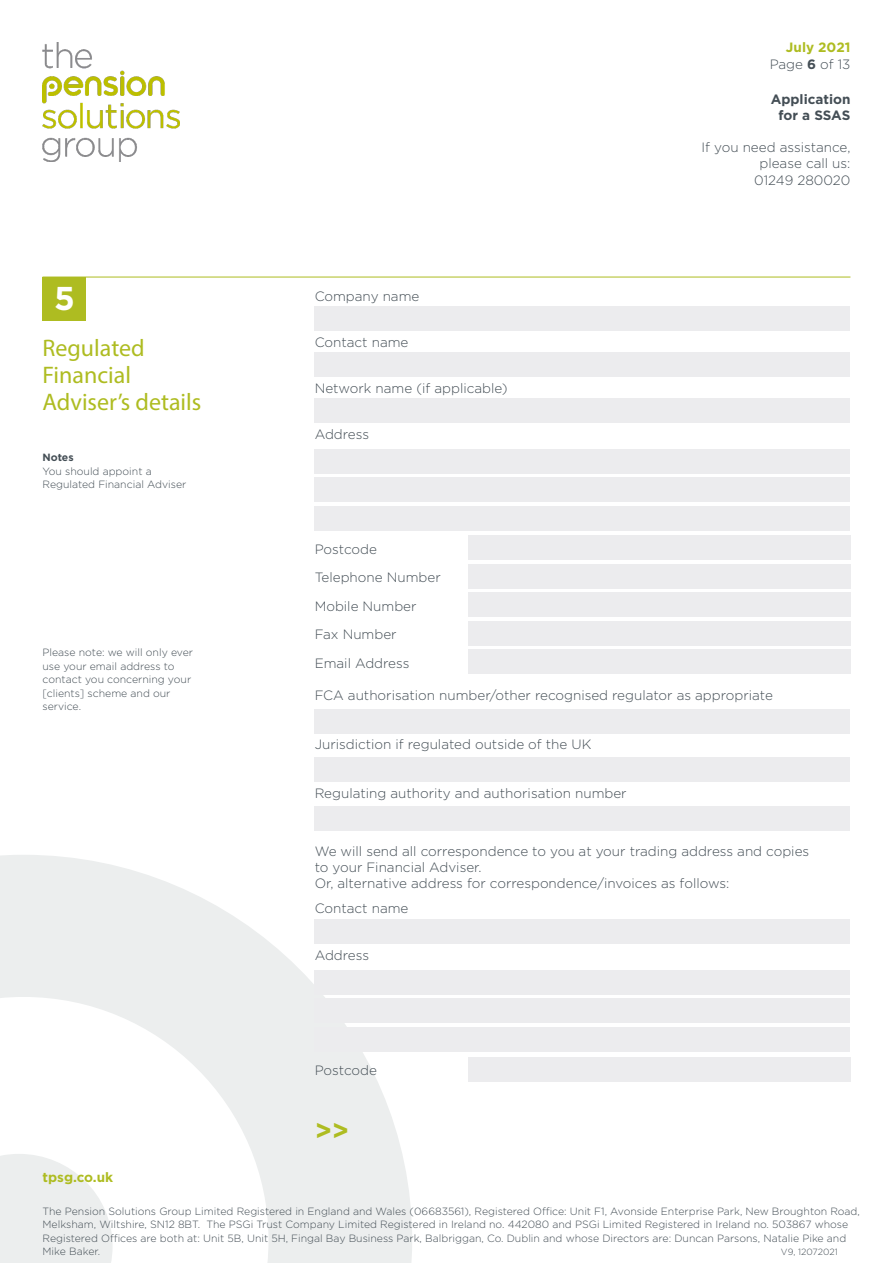
<style>
.page{position:relative;width:893px;height:1263px;background:#fff}
.page>*{position:absolute;margin:0;border:0;box-sizing:border-box;transform-origin:0 0}
.t1{font:700 33px "Gotham";color:#fff}
.t2{font:700 27px "Gotham";color:#aebc21}
.PSG_Subhead{font:24px/27px "Myriad Pro";color:#aebc21}
.PSG_Bodycopy_1{font:300 13.5px/16.2px "Gotham";color:#444e55;text-align:right}
.t3{font:700 13.5px/16.2px "Gotham";color:#aebc21;text-align:right}
.t4{font:700 13.5px/16.2px "Gotham";color:#444e55;text-align:center}
.PSG_Small_type{font:300 10.5px/13.5px "Gotham";color:#444e55}
.t5{font:300 9px "Gotham";color:#444e55}
.s1{font-weight:300;color:#444e55}
.s2{color:#444e55}
.s3{font-weight:700}
</style>
<div class="page">
<svg style="left:0;top:855px;width:412px;height:408px;fill:#eceeee"></svg>
<img style="left:43px;top:43px;width:136px;height:118px">
<div style="left:315px;top:306px;width:535px;height:24px;background:#ececee"></div>
<div style="left:315px;top:352px;width:535px;height:24px;background:#ececee"></div>
<div style="left:315px;top:398px;width:535px;height:24px;background:#ececee"></div>
<div style="left:315px;top:449px;width:535px;height:24px;background:#ececee"></div>
<div style="left:315px;top:478px;width:535px;height:24px;background:#ececee"></div>
<div style="left:315px;top:506px;width:535px;height:24px;background:#ececee"></div>
<div style="left:468px;top:536px;width:382px;height:24px;background:#ececee"></div>
<div style="left:468px;top:564px;width:382px;height:24px;background:#ececee"></div>
<div style="left:468px;top:593px;width:382px;height:24px;background:#ececee"></div>
<div style="left:468px;top:621px;width:382px;height:24px;background:#ececee"></div>
<div style="left:468px;top:650px;width:382px;height:24px;background:#ececee"></div>
<div style="left:315px;top:709px;width:535px;height:24px;background:#ececee"></div>
<div style="left:315px;top:758px;width:535px;height:24px;background:#ececee"></div>
<div style="left:315px;top:807px;width:535px;height:24px;background:#ececee"></div>
<div style="left:315px;top:920px;width:535px;height:24px;background:#ececee"></div>
<div style="left:315px;top:970px;width:535px;height:24px;background:#ececee"></div>
<div style="left:315px;top:999px;width:535px;height:24px;background:#ececee"></div>
<div style="left:315px;top:1027px;width:535px;height:24px;background:#ececee"></div>
<div style="left:468px;top:1057px;width:382px;height:24px;background:#ececee"></div>
<div style="left:43px;top:277px;width:43px;height:44px;background:#aebc21"></div>
<hr style="left:43px;top:277px;width:807px;height:1px;background:#aebc21">
<p class="t3" style="left:770px;top:39px;width:82px">July 2021<br><span class="s1">Page</span> <span class="s2">6</span> <span class="s1">of 13</span></p>
<p class="t1" style="left:54px;top:280px;width:22px">5</p>
<p class="PSG_Subhead" style="left:43px;top:334px;width:160px">Regulated<br>Financial<br>Adviser’s details</p>
<p class="PSG_Small_type" style="left:43px;top:451px;width:145px"><span class="s3">Notes<br></span>You should appoint a<br>Regulated Financial Adviser</p>
<p class="PSG_Small_type" style="left:43px;top:645px;width:152px">Please note: we will only ever use your email address to contact you concerning your [clients] scheme and our service.</p>
<p class="t3" style="left:43px;top:1169px;width:72px">tpsg.co.uk</p>
<p class="PSG_Bodycopy_1" style="left:315px;top:287px;width:106px">Company name</p>
<p class="PSG_Bodycopy_1" style="left:315px;top:333px;width:95px">Contact name</p>
<p class="PSG_Bodycopy_1" style="left:315px;top:379px;width:195px">Network name (if applicable)</p>
<p class="PSG_Bodycopy_1" style="left:315px;top:425px;width:56px">Address</p>
<p class="t4" style="left:771px;top:90px;width:81px">Application for a SSAS</p>
<p class="PSG_Bodycopy_1" style="left:702px;top:139px;width:150px">If you need assistance, please call us:<br>01249 280020</p>
<p class="PSG_Bodycopy_1" style="left:315px;top:541px;width:64px">Postcode</p>
<p class="PSG_Bodycopy_1" style="left:315px;top:569px;width:128px">Telephone Number</p>
<p class="PSG_Bodycopy_1" style="left:315px;top:598px;width:103px">Mobile Number</p>
<p class="PSG_Bodycopy_1" style="left:315px;top:626px;width:83px">Fax Number</p>
<p class="PSG_Bodycopy_1" style="left:315px;top:655px;width:96px">Email Address</p>
<p class="PSG_Bodycopy_1" style="left:315px;top:687px;width:460px">FCA authorisation number/other recognised regulator as appropriate</p>
<p class="PSG_Bodycopy_1" style="left:315px;top:736px;width:278px">Jurisdiction if regulated outside of the UK</p>
<p class="PSG_Bodycopy_1" style="left:315px;top:785px;width:314px">Regulating authority and authorisation number</p>
<p class="PSG_Bodycopy_1" style="left:315px;top:842px;width:496px;text-align:left">We will send all correspondence to you at your trading address and copies to your Financial Adviser.</p>
<p class="PSG_Bodycopy_1" style="left:315px;top:875px;width:416px">Or, alternative address for correspondence/invoices as follows:</p>
<p class="PSG_Bodycopy_1" style="left:315px;top:899px;width:95px">Contact name</p>
<p class="PSG_Bodycopy_1" style="left:315px;top:947px;width:56px">Address</p>
<p class="PSG_Bodycopy_1" style="left:315px;top:1062px;width:64px">Postcode</p>
<p class="t2" style="left:315px;top:1115px;width:36px">&gt;&gt;</p>
<p class="PSG_Small_type" style="left:43px;top:1204px;width:819px">The Pension Solutions Group Limited Registered in England and Wales (06683561), Registered Office: Unit F1, Avonside Enterprise Park, New Broughton Road, Melksham, Wiltshire, SN12 8BT. The PSGi Trust Company Limited Registered in Ireland no. 442080 and PSGi Limited Registered in Ireland no. 503867 whose Registered Offices are both at: Unit 5B, Unit 5H, Fingal Bay Business Park, Balbriggan, Co. Dublin and whose Directors are: Duncan Parsons, Natalie Pike and Mike Baker.</p>
<p class="t5" style="left:781px;top:1246px;width:58px">V9, 12072021</p>
</div>
